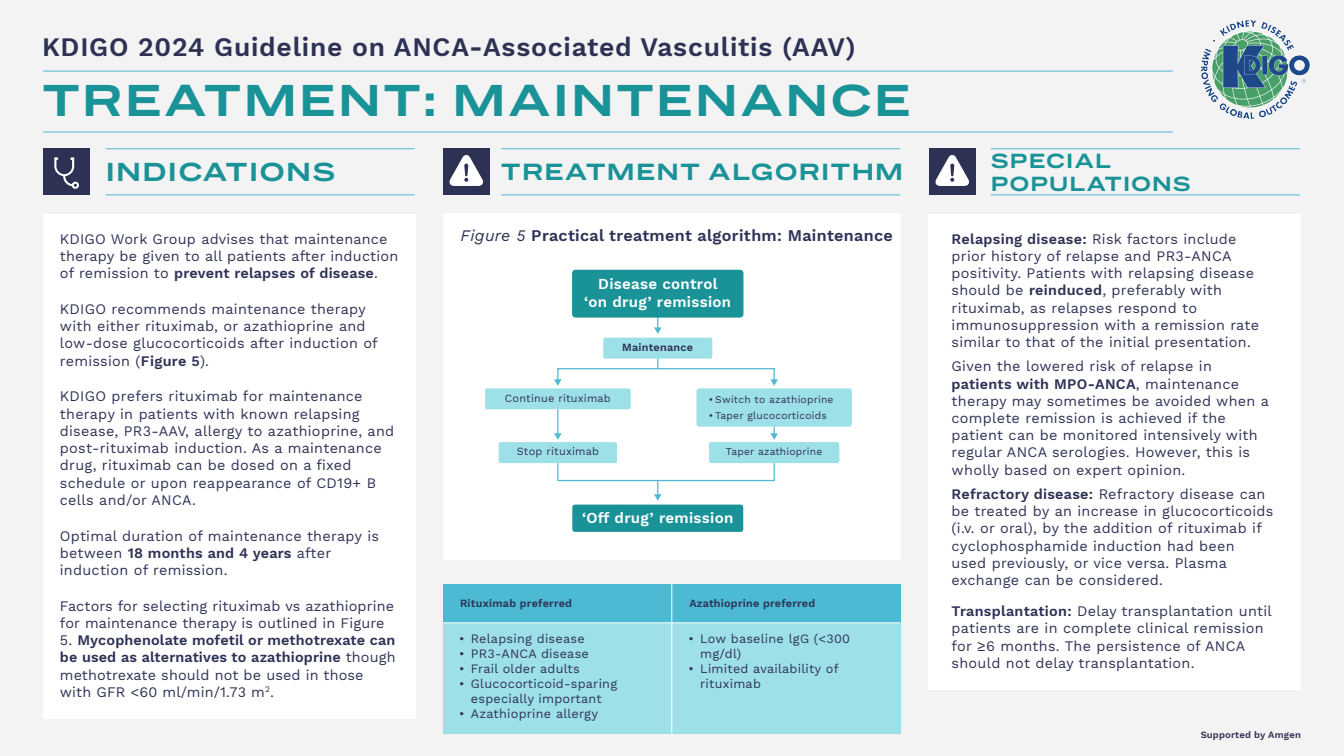
<style>
.page{position:relative;width:1344px;height:756px;background:#f3f3f3}
.page>*{position:absolute;margin:0;border:0;box-sizing:border-box;transform-origin:0 0}
.t1{font:700 42px "Benton Sans Wide";letter-spacing:.05em;color:#199298}
.t2{font:600 26.32px "Work Sans";letter-spacing:.03em;color:#2d3154}
.t3{font:700 24.5px "Benton Sans Wide";letter-spacing:.05em;color:#199298}
.t4{font:700 22.05px "Benton Sans Wide";letter-spacing:.05em;color:#199298}
.t5{font:700 19.25px/23.1px "Benton Sans Wide";letter-spacing:.05em;color:#199298}
.t6{font:600 16.1px "Work Sans";letter-spacing:.02em;color:#2d3154}
.t7{font:600 15.05px/18.1px "Work Sans";letter-spacing:.02em;color:#fff;text-align:center}
.t8{font:14.35px/17.2px "Work Sans";letter-spacing:.02em;color:#2d3154}
.t9{font:600 14.35px/17.2px "Work Sans";letter-spacing:.01em;color:#2d3154}
.t10{font:12.6px/15.1px "Work Sans";letter-spacing:.02em;color:#2d3154}
.t11{font:600 10.85px "Work Sans";letter-spacing:.02em;color:#2d3154}
.t12{font:10.85px "Work Sans";letter-spacing:.02em;color:#2d3154}
.t13{font:10.25px "Work Sans";letter-spacing:.02em;color:#2d3154}
.t14{font:600 9.45px "Work Sans";letter-spacing:.02em;color:#2d3154}
.s1{font-weight:600}
.s2{font-weight:400}
.s3{font-weight:400;font-style:italic}
</style>
<div class="page">
<img style="left:1202px;top:21px;width:108px;height:97px">
<hr style="left:43px;top:71px;width:1130px;height:1px;background:#4cbad2">
<hr style="left:43px;top:132px;width:1130px;height:1px;background:#4cbad2">
<div style="left:443px;top:584px;width:457px;height:39px;background:#4cbad2"></div>
<div style="left:443px;top:623px;width:457px;height:111px;background:#9de0e7"></div>
<hr style="left:672px;top:584px;width:1px;height:150px;background:#fff">
<hr style="left:443px;top:623px;width:457px;height:1px;background:#fff">
<div style="left:44px;top:214px;width:372px;height:505px;background:#fff"></div>
<div style="left:443px;top:214px;width:457px;height:346px;background:#fff"></div>
<div style="left:443px;top:149px;width:46px;height:46px;background:#2d3154"></div>
<svg style="left:449px;top:155px;width:34px;height:31px"></svg>
<div style="left:929px;top:149px;width:46px;height:46px;background:#2d3154"></div>
<svg style="left:935px;top:155px;width:34px;height:31px"></svg>
<hr style="left:991px;top:148px;width:309px;height:1px;background:#4cbad2">
<hr style="left:991px;top:195px;width:309px;height:1px;background:#4cbad2">
<hr style="left:106px;top:148px;width:309px;height:1px;background:#4cbad2">
<hr style="left:106px;top:195px;width:309px;height:1px;background:#4cbad2">
<hr style="left:501px;top:148px;width:399px;height:1px;background:#4cbad2">
<hr style="left:501px;top:195px;width:399px;height:1px;background:#4cbad2">
<div style="left:929px;top:214px;width:372px;height:476px;background:#fff"></div>
<svg style="left:554px;top:409px;width:8px;height:31px"></svg>
<svg style="left:654px;top:481px;width:8px;height:20px"></svg>
<div style="left:485px;top:388px;width:146px;height:21px;background:#9de0e7;border-radius:2px"></div>
<div style="left:557px;top:368px;width:218px;height:13px;border:1px solid #4cbad2"></div>
<svg style="left:554px;top:379px;width:8px;height:7px"></svg>
<svg style="left:770px;top:379px;width:8px;height:7px"></svg>
<svg style="left:770px;top:427px;width:8px;height:13px"></svg>
<div style="left:499px;top:442px;width:118px;height:21px;background:#9de0e7;border-radius:2px"></div>
<div style="left:709px;top:442px;width:130px;height:21px;background:#9de0e7;border-radius:2px"></div>
<div style="left:696px;top:388px;width:156px;height:39px;background:#9de0e7;border-radius:3px"></div>
<svg style="left:654px;top:318px;width:8px;height:16px"></svg>
<div style="left:603px;top:338px;width:109px;height:21px;background:#9de0e7;border-radius:2px"></div>
<div style="left:572px;top:270px;width:171px;height:48px;background:#199298;border-radius:4px"></div>
<div style="left:572px;top:505px;width:171px;height:27px;background:#199298;border-radius:3px"></div>
<div style="left:557px;top:462px;width:218px;height:19px;border:1px solid #4cbad2"></div>
<div style="left:44px;top:149px;width:46px;height:46px;background:#2d3154"></div>
<svg style="left:54px;top:157px;width:25px;height:32px"></svg>
<h2 class="t2" style="left:42px;top:32px;width:815px">KDIGO 2024 Guideline on ANCA-Associated Vasculitis (AAV)</h2>
<h1 class="t1" style="left:42px;top:74px;width:871px">TREATMENT: MAINTENANCE</h1>
<h3 class="t3" style="left:106px;top:156px;width:231px">INDICATIONS</h3>
<p class="t8" style="left:60px;top:231px;width:340px">KDIGO Work Group advises that maintenance therapy be given to all patients after induction of remission to <span class="s1">prevent relapses of disease</span>.</p>
<p class="t8" style="left:60px;top:301px;width:320px">KDIGO recommends maintenance therapy with either rituximab, or azathioprine and low-dose glucocorticoids after induction of remission (<span class="s1">Figure 5</span>).</p>
<p class="t8" style="left:60px;top:389px;width:336px">KDIGO prefers rituximab for maintenance therapy in patients with known relapsing disease, PR3-AAV, allergy to azathioprine, and post-rituximab induction. As a maintenance drug, rituximab can be dosed on a fixed schedule or upon reappearance of CD19+ B cells and/or ANCA.</p>
<p class="t8" style="left:60px;top:528px;width:321px">Optimal duration of maintenance therapy is between <span class="s1">18 months and 4 years</span> after induction of remission.</p>
<p class="t8" style="left:60px;top:598px;width:336px">Factors for selecting rituximab vs azathioprine for maintenance therapy is outlined in Figure</p>
<p class="t9" style="left:60px;top:632px;width:337px"><span class="s2">5.</span> Mycophenolate mofetil or methotrexate can be used as alternatives to azathioprine <span class="s2">though methotrexate should not be used in those with GFR &lt;60 ml/min/1.73 m</span><sup>2</sup><span class="s2">.</span></p>
<h3 class="t4" style="left:501px;top:158px;width:404px">TREATMENT ALGORITHM</h3>
<p class="t6" style="left:461px;top:227px;width:434px"><span class="s3">Figure 5</span> Practical treatment algorithm: Maintenance</p>
<p class="t7" style="left:584px;top:275px;width:148px">Disease control<br>‘on drug’ remission</p>
<p class="t11" style="left:622px;top:341px;width:72px">Maintenance</p>
<p class="t12" style="left:505px;top:392px;width:107px">Continue rituximab</p>
<p class="t13" style="left:709px;top:393px;width:126px">• Switch to azathioprine</p>
<p class="t13" style="left:709px;top:409px;width:119px">• Taper glucocorticoids</p>
<p class="t12" style="left:517px;top:445px;width:84px">Stop rituximab</p>
<p class="t13" style="left:726px;top:446px;width:98px">Taper azathioprine</p>
<p class="t7" style="left:582px;top:510px;width:153px">‘Off drug’ remission</p>
<p class="t11" style="left:460px;top:597px;width:114px">Rituximab preferred</p>
<p class="t11" style="left:689px;top:597px;width:127px">Azathioprine preferred</p>
<p class="t10" style="left:459px;top:631px;width:127px">• Relapsing disease</p>
<p class="t10" style="left:459px;top:647px;width:131px">• PR3-ANCA disease</p>
<p class="t10" style="left:459px;top:662px;width:122px">• Frail older adults</p>
<p class="t10" style="left:459px;top:677px;width:160px;text-align:center">• Glucocorticoid-sparing especially important</p>
<p class="t10" style="left:459px;top:707px;width:141px">• Azathioprine allergy</p>
<p class="t10" style="left:700px;top:631px;width:151px;text-indent:-12px">• Low baseline lgG (&lt;300 mg/dl)</p>
<p class="t10" style="left:700px;top:662px;width:140px;text-indent:-12px">• Limited availability of rituximab</p>
<h3 class="t5" style="left:991px;top:150px;width:202px">SPECIAL<br>POPULATIONS</h3>
<p class="t8" style="left:952px;top:231px;width:309px"><span class="s1">Relapsing disease:</span> Risk factors include prior history of relapse and PR3-ANCA positivity. Patients with relapsing disease should be <span class="s1">reinduced</span>, preferably with rituximab, as relapses respond to immunosuppression with a remission rate similar to that of the initial presentation.</p>
<p class="t8" style="left:952px;top:358px;width:319px">Given the lowered risk of relapse in <span class="s1">patients with MPO-ANCA</span>, maintenance therapy may sometimes be avoided when a complete remission is achieved if the patient can be monitored intensively with regular ANCA serologies. However, this is wholly based on expert opinion.</p>
<p class="t8" style="left:952px;top:486px;width:323px"><span class="s1">Refractory disease:</span> Refractory disease can be treated by an increase in glucocorticoids (i.v. or oral), by the addition of rituximab if cyclophosphamide induction had been<br>used previously, or vice versa. Plasma exchange can be considered.</p>
<p class="t8" style="left:952px;top:603px;width:322px"><span class="s1">Transplantation:</span> Delay transplantation until patients are in complete clinical remission for ≥6 months. The persistence of ANCA should not delay transplantation.</p>
<p class="t14" style="left:1201px;top:729px;width:102px">Supported by Amgen</p>
</div>
